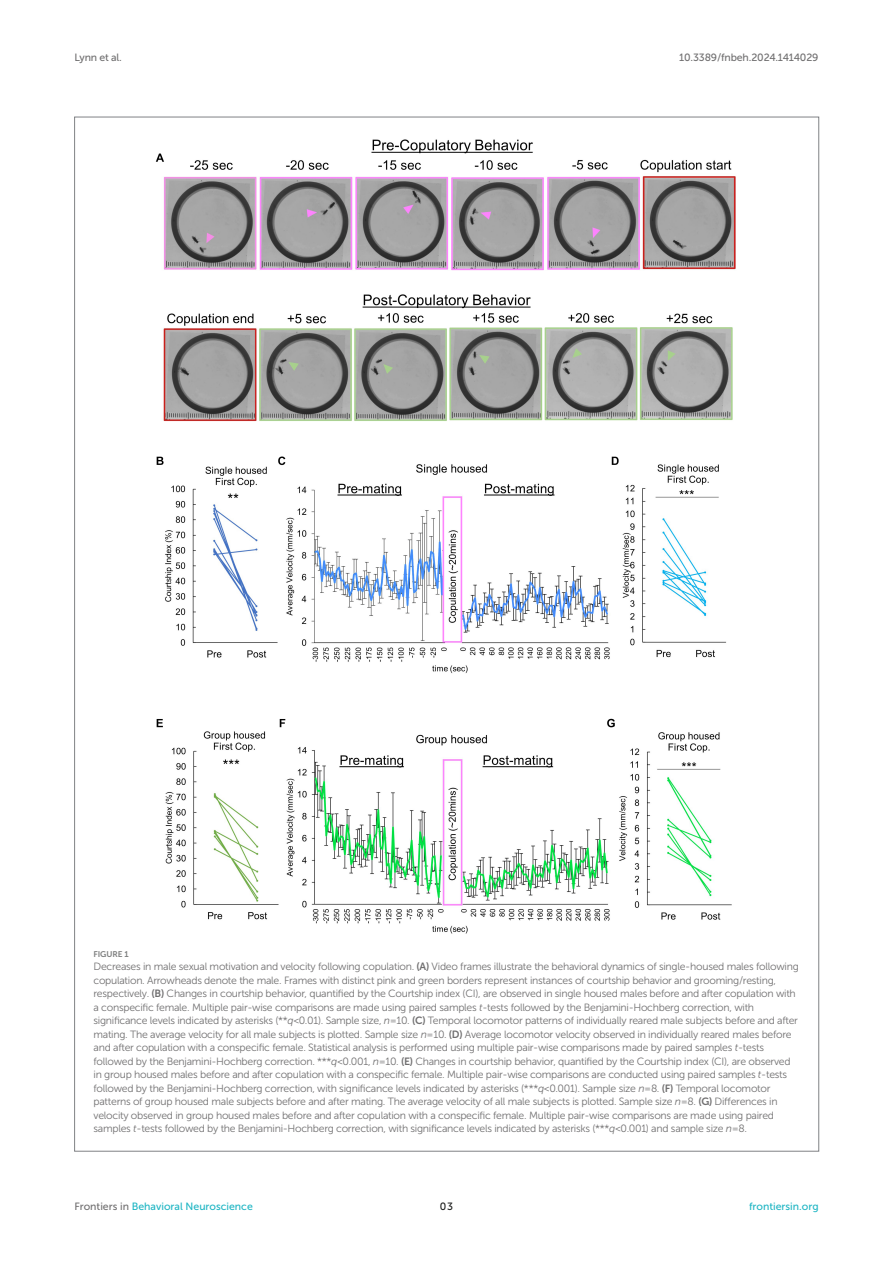
<style>
.page{position:relative;width:893px;height:1263px;background:#fff}
.page>*{position:absolute;margin:0;border:0;box-sizing:border-box;transform-origin:0 0}
.FIG_LEG{font:10.5px/13.5px "Museo Sans 300";letter-spacing:-.025em;color:#706f70}
.t1{font:10.5px "Museo Sans 500";color:#1db5c3}
.t2{font:10.5px "Museo Sans 500";letter-spacing:-.015em;color:#706f70}
.t3{font:10.5px "Museo Sans 500";color:#1b1c1b}
.FIG_HD{font:8.25px "Museo Sans 700";letter-spacing:-.01em;color:#7e7f7f}
.s1{font-family:"Museo Sans 700"}
.s2{font-style:italic}
.s3{color:#706f70}
</style>
<div class="page">
<img style="left:155px;top:139px;width:581px;height:795px">
<p class="t2" style="left:74px;top:51px;width:49px">Lynn et al.</p>
<p class="t2" style="left:679px;top:51px;width:141px">10.3389/fnbeh.2024.1414029</p>
<p class="FIG_HD" style="left:94px;top:949px;width:37px">FIGURE 1</p>
<p class="FIG_LEG" style="left:94px;top:960px;width:707px">Decreases in male sexual motivation and velocity following copulation. <span class="s1">(A)</span> Video frames illustrate the behavioral dynamics of single-housed males following copulation. Arrowheads denote the male. Frames with distinct pink and green borders represent instances of courtship behavior and grooming/resting, respectively. <span class="s1">(B)</span> Changes in courtship behavior, quantified by the Courtship index (CI), are observed in single housed males before and after copulation with a conspecific female. Multiple pair-wise comparisons are made using paired samples <span class="s2">t</span>-tests followed by the Benjamini-Hochberg correction, with significance levels indicated by asterisks (**<span class="s2">q</span> &lt; 0.01). Sample size, <span class="s2">n</span> = 10. <span class="s1">(C)</span> Temporal locomotor patterns of individually reared male subjects before and after mating. The average velocity for all male subjects is plotted. Sample size <span class="s2">n</span> = 10. <span class="s1">(D)</span> Average locomotor velocity observed in individually reared males before and after copulation with a conspecific female. Statistical analysis is performed using multiple pair-wise comparisons made by paired samples <span class="s2">t</span>-tests followed by the Benjamini-Hochberg correction. ***<span class="s2">q</span> &lt; 0.001, <span class="s2">n</span> = 10. <span class="s1">(E)</span> Changes in courtship behavior, quantified by the Courtship index (CI), are observed in group housed males before and after copulation with a conspecific female. Multiple pair-wise comparisons are conducted using paired samples <span class="s2">t</span>-tests followed by the Benjamini-Hochberg correction, with significance levels indicated by asterisks (***<span class="s2">q</span> &lt; 0.001). Sample size <span class="s2">n</span> = 8. <span class="s1">(F)</span> Temporal locomotor patterns of group housed male subjects before and after mating. The average velocity of all male subjects is plotted. Sample size <span class="s2">n</span> = 8. <span class="s1">(G)</span> Differences in velocity observed in group housed males before and after copulation with a conspecific female. Multiple pair-wise comparisons are made using paired samples <span class="s2">t</span>-tests followed by the Benjamini-Hochberg correction, with significance levels indicated by asterisks (***<span class="s2">q</span> &lt; 0.001) and sample size <span class="s2">n</span> = 8.</p>
<p class="t1" style="left:74px;top:1200px;width:180px"><span class="s3">Frontiers in</span> Behavioral Neuroscience</p>
<p class="t3" style="left:440px;top:1200px;width:15px">03</p>
<p class="t1" style="left:749px;top:1200px;width:71px">frontiersin.org</p>
</div>
